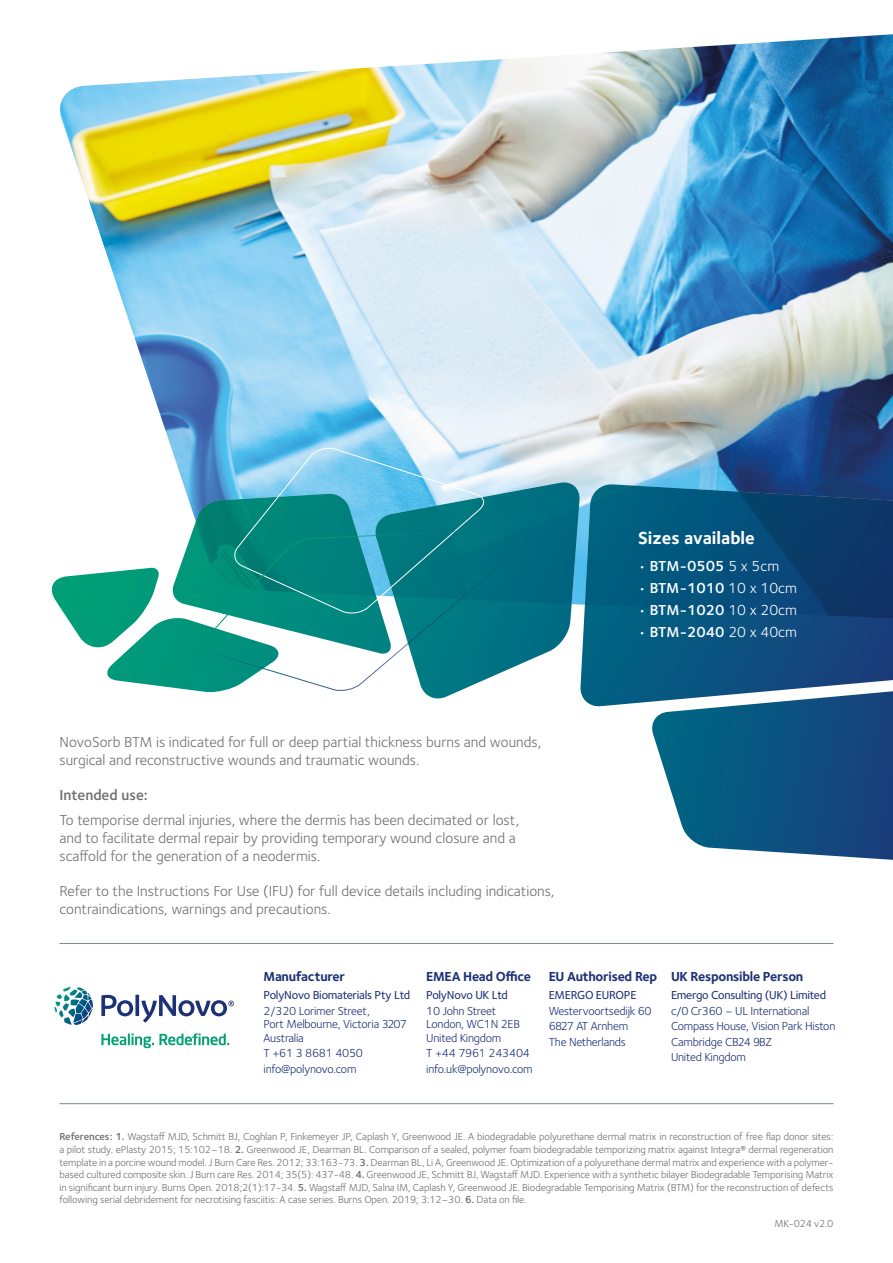
<style>
.page{position:relative;width:893px;height:1263px;background:#fff}
.page>*{position:absolute;margin:0;border:0;box-sizing:border-box;transform-origin:0 0}
.t1{font:700 18px "Foundry Sterling";color:#fff}
.t2{font:15px/18px "Foundry Sterling";color:#706f6f}
.t3{font:15px "Foundry Sterling";color:#fff}
.t4{font:600 15px "Foundry Sterling";color:#fff}
.t5{font:600 15px "Foundry Sterling";color:#706f6f}
.t6{font:700 13.5px "Foundry Sterling";letter-spacing:-.02em;color:#1d3176}
.t7{font:12px/15.6px "Foundry Sterling";letter-spacing:-.02em;color:#1d3176}
.t8{font:500 12px "Foundry Sterling";letter-spacing:-.02em;color:#1d3176}
.t9{font:10.5px/12.6px "Foundry Sterling";letter-spacing:-.01em;color:#706f6f;text-align:justify}
.s1{font-weight:400}
.s2{font-weight:600}
</style>
<div class="page">
<img style="left:60px;top:34px;width:833px;height:450px">
<svg style="left:425px;top:481px;width:155px;height:218px"></svg>
<svg style="left:51px;top:446px;width:435px;height:246px"></svg>
<svg style="left:202px;top:528px;width:338px;height:165px"></svg>
<svg style="left:580px;top:484px;width:313px;height:223px;background:#0d527d"></svg>
<svg style="left:650px;top:679px;width:243px;height:181px"></svg>
<hr style="left:60px;top:1103px;width:773px;height:1px;background:#808b94">
<hr style="left:60px;top:943px;width:773px;height:1px;background:#808b94">
<svg style="left:101px;top:1033px;width:128px;height:15px"></svg>
<svg style="left:54px;top:987px;width:39px;height:38px"></svg>
<svg style="left:101px;top:995px;width:133px;height:27px"></svg>
<h2 class="t2" style="left:60px;top:733px;width:483px">NovoSorb BTM is indicated for full or deep partial thickness burns and wounds, surgical and reconstructive wounds and traumatic wounds.</h2>
<h2 class="t5" style="left:60px;top:786px;width:90px">Intended use:</h2>
<h2 class="t2" style="left:60px;top:811px;width:461px">To temporise dermal injuries, where the dermis has been decimated or lost, and to facilitate dermal repair by providing temporary wound closure and a scaffold for the generation of a neodermis.</h2>
<h2 class="t2" style="left:60px;top:882px;width:496px">Refer to the Instructions For Use (IFU) for full device details including indications, contraindications, warnings and precautions.</h2>
<h1 class="t1" style="left:638px;top:527px;width:118px">Sizes available</h1>
<h2 class="t4" style="left:638px;top:557px;width:143px"><span class="s1">•</span> BTM-0505 <span class="s1">5 x 5cm</span></h2>
<h2 class="t3" style="left:638px;top:579px;width:161px">• <span class="s2">BTM-1010</span> 10 x 10cm</h2>
<h2 class="t3" style="left:638px;top:601px;width:161px">• <span class="s2">BTM-1020</span> 10 x 20cm</h2>
<h2 class="t3" style="left:638px;top:624px;width:161px">• <span class="s2">BTM-2040</span> 20 x 40cm</h2>
<p class="t6" style="left:264px;top:968px;width:83px">Manufacturer</p>
<p class="t8" style="left:264px;top:988px;width:148px">PolyNovo Biomaterials Pty Ltd</p>
<p class="t7" style="left:264px;top:1004px;width:145px;line-height:13.5px">2/320 Lorimer Street,<br>Port Melbourne, Victoria 3207<br>Australia</p>
<p class="t7" style="left:264px;top:1045px;width:101px">T +61 3 8681 4050 info@polynovo.com</p>
<p class="t6" style="left:426px;top:968px;width:106px">EMEA Head Office</p>
<p class="t8" style="left:426px;top:988px;width:83px">PolyNovo UK Ltd</p>
<p class="t7" style="left:426px;top:1004px;width:95px;line-height:13.5px">10 John Street<br>London, WC1N 2EB<br>United Kingdom</p>
<p class="t7" style="left:426px;top:1045px;width:108px">T +44 7961 243404 info.uk@polynovo.com</p>
<p class="t6" style="left:549px;top:968px;width:110px">EU Authorised Rep</p>
<p class="t8" style="left:549px;top:988px;width:89px">EMERGO EUROPE</p>
<p class="t7" style="left:549px;top:1003px;width:104px">Westervoortsedijk 60<br>6827 AT Arnhem<br>The Netherlands</p>
<p class="t6" style="left:671px;top:968px;width:134px">UK Responsible Person</p>
<p class="t8" style="left:671px;top:988px;width:157px">Emergo Consulting (UK) Limited</p>
<p class="t7" style="left:671px;top:1003px;width:166px">c/0 Cr360 – UL International<br>Compass House, Vision Park Histon<br>Cambridge CB24 9BZ<br>United Kingdom</p>
<p class="t9" style="left:60px;top:1131px;width:775px"><span class="s2">References: 1.</span> Wagstaff MJD, Schmitt BJ, Coghlan P, Finkemeyer JP, Caplash Y, Greenwood JE. A biodegradable polyurethane dermal matrix in reconstruction of free flap donor sites: a pilot study. ePlasty 2015; 15:102–18. <span class="s2">2.</span> Greenwood JE, Dearman BL. Comparison of a sealed, polymer foam biodegradable temporizing matrix against Integra® dermal regeneration template in a porcine wound model. J Burn Care Res. 2012; 33:163-73. <span class="s2">3.</span> Dearman BL, Li A, Greenwood JE. Optimization of a polyurethane dermal matrix and experience with a polymer&shy;based cultured composite skin. J Burn care Res. 2014; 35(5): 437-48. <span class="s2">4.</span> Greenwood JE, Schmitt BJ, Wagstaff MJD. Experience with a synthetic bilayer Biodegradable Temporising Matrix in significant burn injury. Burns Open. 2018;2(1):17-34. <span class="s2">5.</span> Wagstaff MJD, Salna IM, Caplash Y, Greenwood JE. Biodegradable Temporising Matrix (BTM) for the reconstruction of defects following serial debridement for necrotising fasciitis: A case series. Burns Open. 2019; 3:12–30. <span class="s2">6.</span> Data on file.</p>
<p class="t9" style="left:774px;top:1217px;width:60px">MK-024 v2.0</p>
</div>
